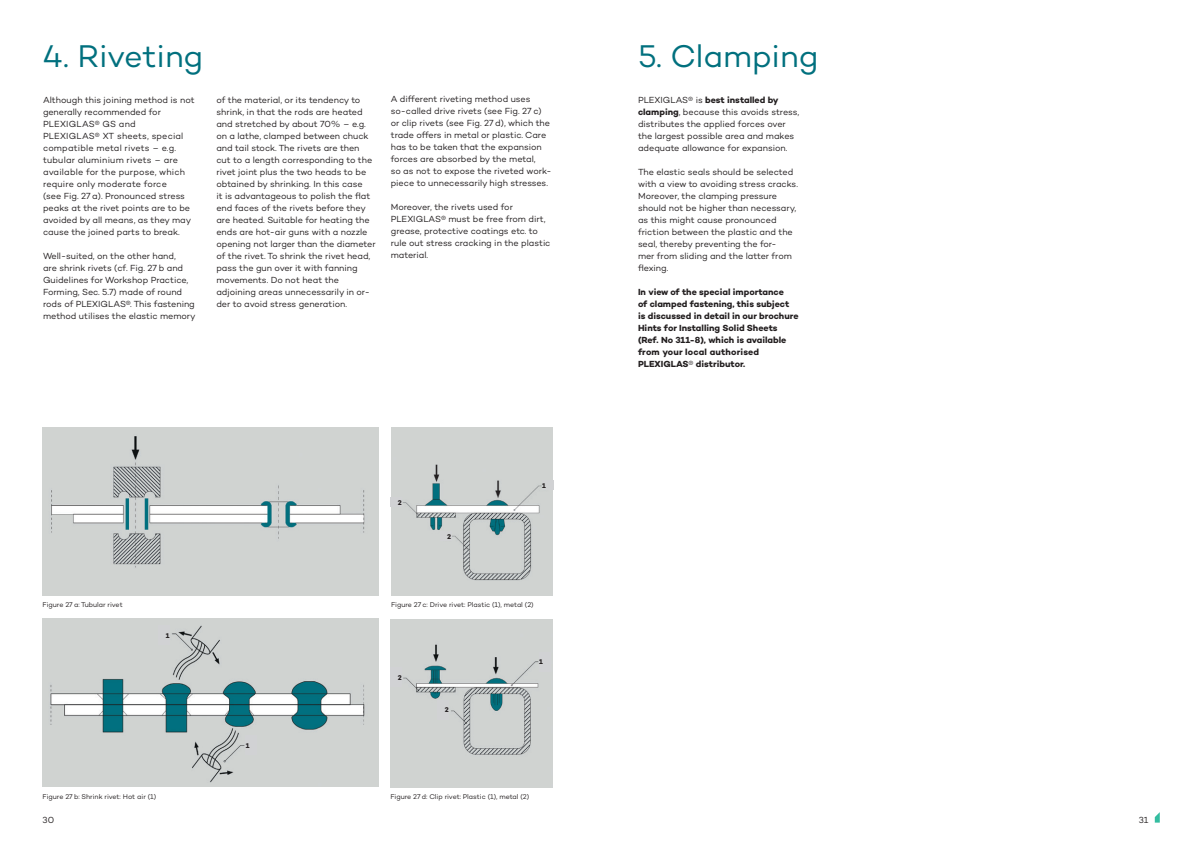
<style>
.page{position:relative;width:1191px;height:842px;background:#fff}
.page>*{position:absolute;margin:0;border:0;box-sizing:border-box;transform-origin:0 0}
.t1{font:32px "Campton";letter-spacing:-.005em;color:#01707e}
.t2{font:9px/12px "Campton";color:#231f20}
.t3{font:700 9px/12px "Campton";color:#231f20}
.t4{font:7px "Campton";letter-spacing:-.005em;color:#231f20}
.t5{font:700 7px "Campton";color:#231f20}
.s1{font-weight:700}
.s2{font-weight:400}
</style>
<div class="page">
<svg style="left:1154px;top:813px;width:5px;height:10px"></svg>
<img style="left:43px;top:618px;width:335px;height:168px">
<img style="left:42px;top:427px;width:336px;height:168px">
<img style="left:391px;top:427px;width:162px;height:168px">
<img style="left:390px;top:619px;width:162px;height:168px">
<div style="left:159px;top:625px;width:11px;height:20px;background:#d1d2d4"></div>
<div style="left:246px;top:735px;width:11px;height:20px;background:#d1d2d4"></div>
<div style="left:391px;top:667px;width:11px;height:20px;background:#d1d2d4"></div>
<div style="left:437px;top:700px;width:12px;height:20px;background:#d1d2d4"></div>
<div style="left:440px;top:531px;width:11px;height:10px;background:#d1d2d4"></div>
<div style="left:391px;top:497px;width:11px;height:10px;background:#d1d2d4"></div>
<div style="left:542px;top:480px;width:11px;height:10px;background:#d1d2d4"></div>
<div style="left:539px;top:652px;width:11px;height:20px;background:#d1d2d4"></div>
<h1 class="t1" style="left:43px;top:36px;width:162px">4. Riveting</h1>
<p class="t2" style="left:43px;top:93px;width:153px">Although this joining method is not generally recommended for<br>PLEXIGLAS® GS and<br>PLEXIGLAS® XT sheets, special compatible metal rivets – e.g. tubular aluminium rivets – are available for the purpose, which require only moderate force<br>(see Fig. 27 a). Pronounced stress peaks at the rivet points are to be avoided by all means, as they may cause the joined parts to break.</p>
<p class="t2" style="left:43px;top:249px;width:154px">Well-suited, on the other hand,<br>are shrink rivets (cf. Fig. 27 b and Guidelines for Workshop Practice, Forming, Sec. 5.7) made of round rods of PLEXIGLAS®. This fastening method utilises the elastic memory</p>
<p class="t2" style="left:216px;top:93px;width:161px">of the material, or its tendency to shrink, in that the rods are heated and stretched by about 70% – e.g. on a lathe, clamped between chuck and tail stock. The rivets are then cut to a length corresponding to the rivet joint plus the two heads to be obtained by shrinking. In this case<br>it is advantageous to polish the flat end faces of the rivets before they are heated. Suitable for heating the ends are hot-air guns with a nozzle opening not larger than the diameter of the rivet. To shrink the rivet head, pass the gun over it with fanning movements. Do not heat the adjoining areas unnecessarily in or&shy;der to avoid stress generation.</p>
<p class="t2" style="left:391px;top:93px;width:162px">A different riveting method uses so-called drive rivets (see Fig. 27 c) or clip rivets (see Fig. 27 d), which the trade offers in metal or plastic. Care has to be taken that the expansion forces are absorbed by the metal,<br>so as not to expose the riveted work&shy;piece to unnecessarily high stresses.</p>
<p class="t2" style="left:391px;top:201px;width:161px">Moreover, the rivets used for<br>PLEXIGLAS® must be free from dirt, grease, protective coatings etc. to rule out stress cracking in the plastic material.</p>
<h1 class="t1" style="left:638px;top:36px;width:182px">5. Clamping</h1>
<p class="t2" style="left:638px;top:93px;width:163px">PLEXIGLAS® is <span class="s1">best installed by clamping</span>, because this avoids stress, distributes the applied forces over the largest possible area and makes adequate allowance for expansion.</p>
<p class="t2" style="left:638px;top:165px;width:161px">The elastic seals should be selected with a view to avoiding stress cracks.<br>Moreover, the clamping pressure should not be higher than necessary, as this might cause pronounced friction between the plastic and the seal, thereby preventing the for-<br>mer from sliding and the latter from flexing.</p>
<p class="t3" style="left:638px;top:285px;width:162px">In view of the special importance<br>of clamped fastening, this subject is discussed in detail in our brochure<br>Hints for Installing Solid Sheets (Ref. No 311-8), which is available from your local authorised<br>PLEXIGLAS<span class="s2">®</span> distributor.</p>
<p class="t5" style="left:542px;top:481px;width:5px">1</p>
<p class="t5" style="left:398px;top:498px;width:6px">2</p>
<p class="t5" style="left:447px;top:532px;width:6px">2</p>
<p class="t4" style="left:43px;top:600px;width:82px">Figure 27 a: Tubular rivet</p>
<p class="t4" style="left:391px;top:600px;width:144px">Figure 27 c: Drive rivet: Plastic (1), metal (2)</p>
<p class="t5" style="left:166px;top:631px;width:5px">1</p>
<p class="t5" style="left:539px;top:657px;width:5px">1</p>
<p class="t5" style="left:398px;top:673px;width:6px">2</p>
<p class="t5" style="left:445px;top:706px;width:6px">2</p>
<p class="t5" style="left:246px;top:741px;width:5px">1</p>
<p class="t4" style="left:43px;top:792px;width:115px">Figure 27 b: Shrink rivet: Hot air (1)</p>
<p class="t4" style="left:390px;top:792px;width:140px">Figure 27 d: Clip rivet: Plastic (1), metal (2)</p>
<p class="t2" style="left:43px;top:813px;width:13px">30</p>
<p class="t2" style="left:1138px;top:813px;width:11px">31</p>
</div>
